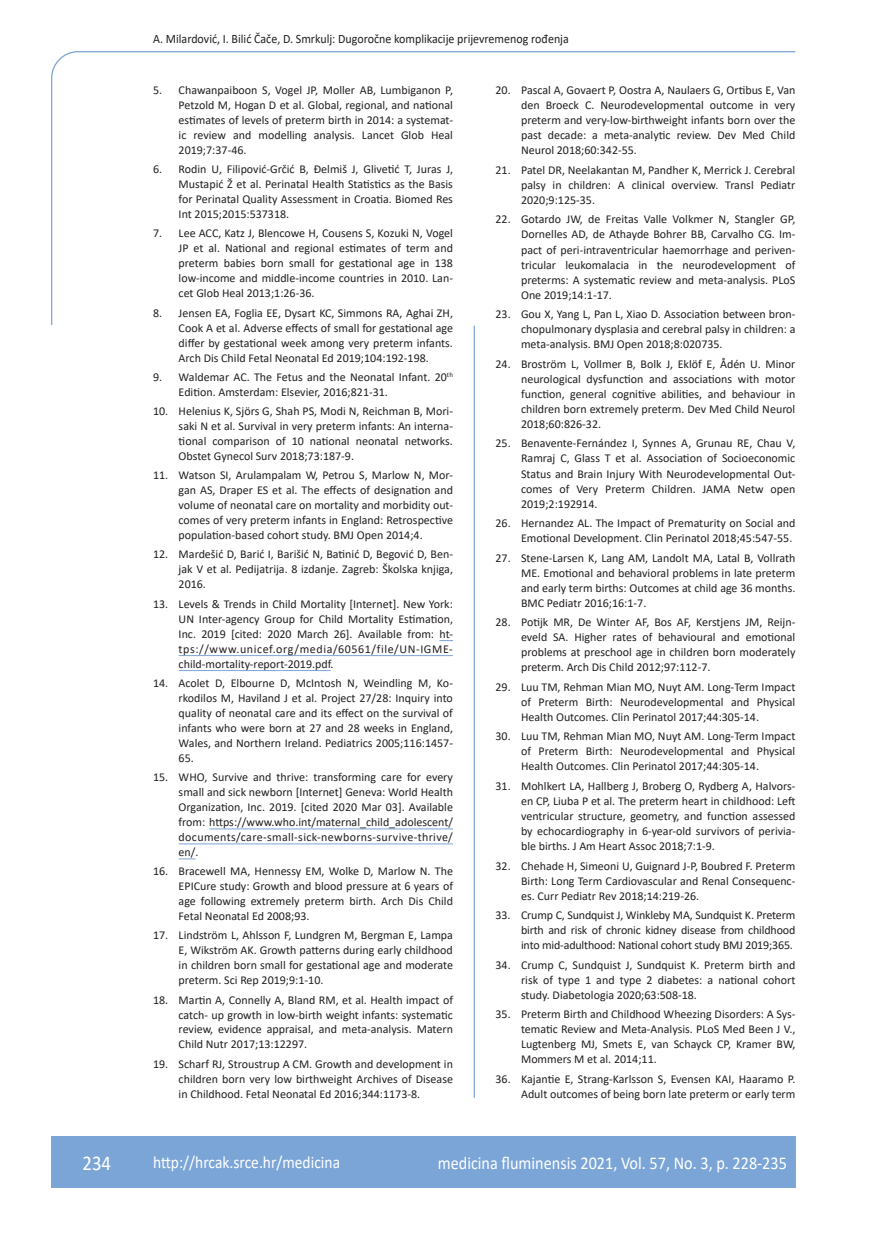
<style>
.page{position:relative;width:872px;height:1234px;background:#fff}
.page>*{position:absolute;margin:0;border:0;box-sizing:border-box;transform-origin:0 0}
.t1{font:21px "Calibri";color:#fff;scale:.9 1}
.t2{font:18px "Calibri";color:#fff;scale:.9 1}
.t3{font:17.25px "Calibri";color:#fff;scale:.9 1}
.glava{font:12.75px "Calibri";color:#231f20;scale:.94 1}
.literatura{font:12px/15px "Calibri";color:#231f20;text-align:justify}
</style>
<div class="page">
<svg style="left:51px;top:51px;width:745px;height:274px"></svg>
<hr style="left:473px;top:325px;width:2px;height:772px;background:#7ca5d7">
<div style="left:51px;top:1135px;width:744px;height:51px;background:#7ca5d7"></div>
<svg style="left:439px;top:640px;width:14px;height:1px"></svg>
<hr style="left:179px;top:655px;width:274px;height:1px;background:#7ca5d7">
<hr style="left:179px;top:670px;width:152px;height:1px;background:#7ca5d7">
<hr style="left:209px;top:828px;width:244px;height:1px;background:#7ca5d7">
<hr style="left:179px;top:843px;width:274px;height:1px;background:#7ca5d7">
<svg style="left:179px;top:858px;width:16px;height:1px"></svg>
<p class="glava" style="left:153px;top:29px;width:444px">A. Milardović, I. Bilić Čače, D. Smrkulj: Dugoročne komplikacije prijevremenog rođenja</p>
<p class="literatura" style="left:179px;top:82px;width:276px;text-indent:-26px">5. Chawanpaiboon S, Vogel JP, Moller AB, Lumbiganon P, Petzold M, Hogan D et al. Global, regional, and national estimates of levels of preterm birth in 2014: a systemat&shy;ic review and modelling analysis. Lancet Glob Heal 2019;7:37-46.</p>
<p class="literatura" style="left:179px;top:161px;width:276px;text-indent:-26px">6. Rodin U, Filipović-Grčić B, Đelmiš J, Glivetić T, Juras J, Mustapić Ž et al. Perinatal Health Statistics as the Basis for Perinatal Quality Assessment in Croatia. Biomed Res Int 2015;2015:537318.</p>
<p class="literatura" style="left:179px;top:226px;width:276px;text-indent:-26px">7. Lee ACC, Katz J, Blencowe H, Cousens S, Kozuki N, Vogel JP et al. National and regional estimates of term and preterm babies born small for gestational age in 138 low-income and middle-income countries in 2010. Lan&shy;cet Glob Heal 2013;1:26-36.</p>
<p class="literatura" style="left:179px;top:305px;width:276px;text-indent:-26px">8. Jensen EA, Foglia EE, Dysart KC, Simmons RA, Aghai ZH, Cook A et al. Adverse effects of small for gestational age differ by gestational week among very preterm infants.<br>Arch Dis Child Fetal Neonatal Ed 2019;104:192-198.</p>
<p class="literatura" style="left:179px;top:369px;width:276px;text-indent:-26px">9. Waldemar AC. The Fetus and the Neonatal Infant. 20<sup>th<br></sup>Edition. Amsterdam: Elsevier, 2016;821-31.</p>
<p class="literatura" style="left:179px;top:403px;width:276px;text-indent:-26px">10. Helenius K, Sjörs G, Shah PS, Modi N, Reichman B, Mori&shy;saki N et al. Survival in very preterm infants: An interna&shy;tional comparison of 10 national neonatal networks.<br>Obstet Gynecol Surv 2018;73:187-9.</p>
<p class="literatura" style="left:179px;top:467px;width:276px;text-indent:-26px">11. Watson SI, Arulampalam W, Petrou S, Marlow N, Mor&shy;gan AS, Draper ES et al. The effects of designation and volume of neonatal care on mortality and morbidity out&shy;comes of very preterm infants in England: Retrospective population-based cohort study. BMJ Open 2014;4.</p>
<p class="literatura" style="left:179px;top:546px;width:276px;text-indent:-26px">12. Mardešić D, Barić I, Barišić N, Batinić D, Begović D, Ben&shy;jak V et al. Pedijatrija. 8 izdanje. Zagreb: Školska knjiga, 2016.</p>
<p class="literatura" style="left:179px;top:595px;width:276px;text-indent:-26px">13. Levels &amp; Trends in Child Mortality [Internet]. New York:<br>UN Inter-agency Group for Child Mortality Estimation, Inc. 2019 [cited: 2020 March 26]. Available from: ht&shy;tps://www.unicef.org/media/60561/file/UN-IGME&shy;child-mortality-report-2019.pdf.</p>
<p class="literatura" style="left:179px;top:675px;width:276px;text-indent:-26px">14. Acolet D, Elbourne D, McIntosh N, Weindling M, Ko&shy;rkodilos M, Haviland J et al. Project 27/28: Inquiry into quality of neonatal care and its effect on the survival of infants who were born at 27 and 28 weeks in England, Wales, and Northern Ireland. Pediatrics 2005;116:1457- 65.</p>
<p class="literatura" style="left:179px;top:769px;width:276px;text-indent:-26px">15. WHO, Survive and thrive: transforming care for every small and sick newborn [Internet] Geneva: World Health Organization, Inc. 2019. [cited 2020 Mar 03]. Available from: https://www.who.int/maternal_child_adolescent/ documents/care-small-sick-newborns-survive-thrive/ en/.</p>
<p class="literatura" style="left:179px;top:863px;width:276px;text-indent:-26px">16. Bracewell MA, Hennessy EM, Wolke D, Marlow N. The EPICure study: Growth and blood pressure at 6 years of age following extremely preterm birth. Arch Dis Child Fetal Neonatal Ed 2008;93.</p>
<p class="literatura" style="left:179px;top:927px;width:276px;text-indent:-26px">17. Lindström L, Ahlsson F, Lundgren M, Bergman E, Lampa E, Wikström AK. Growth patterns during early childhood in children born small for gestational age and moderate preterm. Sci Rep 2019;9:1-10.</p>
<p class="literatura" style="left:179px;top:991px;width:276px;text-indent:-26px">18. Martin A, Connelly A, Bland RM, et al. Health impact of catch- up growth in low-birth weight infants: systematic review, evidence appraisal, and meta-analysis. Matern Child Nutr 2017;13:12297.</p>
<p class="literatura" style="left:179px;top:1055px;width:276px;text-indent:-26px">19. Scharf RJ, Stroustrup A CM. Growth and development in children born very low birthweight Archives of Disease in Childhood. Fetal Neonatal Ed 2016;344:1173-8.</p>
<p class="literatura" style="left:521px;top:82px;width:276px;text-indent:-26px">20. Pascal A, Govaert P, Oostra A, Naulaers G, Ortibus E, Van den Broeck C. Neurodevelopmental outcome in very preterm and very-low-birthweight infants born over the past decade: a meta-analytic review. Dev Med Child Neurol 2018;60:342-55.</p>
<p class="literatura" style="left:521px;top:162px;width:276px;text-indent:-26px">21. Patel DR, Neelakantan M, Pandher K, Merrick J. Cerebral palsy in children: A clinical overview. Transl Pediatr 2020;9:125-35.</p>
<p class="literatura" style="left:521px;top:211px;width:276px;text-indent:-26px">22. Gotardo JW, de Freitas Valle Volkmer N, Stangler GP, Dornelles AD, de Athayde Bohrer BB, Carvalho CG. Im&shy;pact of peri-intraventricular haemorrhage and periven&shy;tricular leukomalacia in the neurodevelopment of preterms: A systematic review and meta-analysis. PLoS One 2019;14:1-17.</p>
<p class="literatura" style="left:521px;top:306px;width:276px;text-indent:-26px">23. Gou X, Yang L, Pan L, Xiao D. Association between bron&shy;chopulmonary dysplasia and cerebral palsy in children: a meta-analysis. BMJ Open 2018;8:020735.</p>
<p class="literatura" style="left:521px;top:356px;width:276px;text-indent:-26px">24. Broström L, Vollmer B, Bolk J, Eklöf E, Ådén U. Minor neurological dysfunction and associations with motor function, general cognitive abilities, and behaviour in children born extremely preterm. Dev Med Child Neurol 2018;60:826-32.</p>
<p class="literatura" style="left:521px;top:435px;width:276px;text-indent:-26px">25. Benavente-Fernández I, Synnes A, Grunau RE, Chau V, Ramraj C, Glass T et al. Association of Socioeconomic Status and Brain Injury With Neurodevelopmental Out&shy;comes of Very Preterm Children. JAMA Netw open 2019;2:192914.</p>
<p class="literatura" style="left:495px;top:515px;width:301px;text-align:right">26. Hernandez AL. The Impact of Prematurity on Social and<br>Emotional Development. Clin Perinatol 2018;45:547-55.</p>
<p class="literatura" style="left:521px;top:549px;width:276px;text-indent:-26px">27. Stene-Larsen K, Lang AM, Landolt MA, Latal B, Vollrath ME. Emotional and behavioral problems in late preterm and early term births: Outcomes at child age 36 months.<br>BMC Pediatr 2016;16:1-7.</p>
<p class="literatura" style="left:521px;top:614px;width:276px;text-indent:-26px">28. Potijk MR, De Winter AF, Bos AF, Kerstjens JM, Reijn&shy;eveld SA. Higher rates of behavioural and emotional problems at preschool age in children born moderately preterm. Arch Dis Child 2012;97:112-7.</p>
<p class="literatura" style="left:521px;top:678px;width:276px;text-indent:-26px">29. Luu TM, Rehman Mian MO, Nuyt AM. Long-Term Impact of Preterm Birth: Neurodevelopmental and Physical Health Outcomes. Clin Perinatol 2017;44:305-14.</p>
<p class="literatura" style="left:521px;top:728px;width:276px;text-indent:-26px">30. Luu TM, Rehman Mian MO, Nuyt AM. Long-Term Impact of Preterm Birth: Neurodevelopmental and Physical Health Outcomes. Clin Perinatol 2017;44:305-14.</p>
<p class="literatura" style="left:521px;top:777px;width:276px;text-indent:-26px">31. Mohlkert LA, Hallberg J, Broberg O, Rydberg A, Halvors&shy;en CP, Liuba P et al. The preterm heart in childhood: Left ventricular structure, geometry, and function assessed by echocardiography in 6-year-old survivors of perivia&shy;ble births. J Am Heart Assoc 2018;7:1-9.</p>
<p class="literatura" style="left:521px;top:857px;width:276px;text-indent:-26px">32. Chehade H, Simeoni U, Guignard J-P, Boubred F. Preterm Birth: Long Term Cardiovascular and Renal Consequenc&shy;es. Curr Pediatr Rev 2018;14:219-26.</p>
<p class="literatura" style="left:521px;top:907px;width:276px;text-indent:-26px">33. Crump C, Sundquist J, Winkleby MA, Sundquist K. Preterm birth and risk of chronic kidney disease from childhood into mid-adulthood: National cohort study BMJ 2019;365.</p>
<p class="literatura" style="left:521px;top:956px;width:276px;text-indent:-26px">34. Crump C, Sundquist J, Sundquist K. Preterm birth and risk of type 1 and type 2 diabetes: a national cohort study. Diabetologia 2020;63:508-18.</p>
<p class="literatura" style="left:521px;top:1005px;width:276px;text-indent:-26px">35. Preterm Birth and Childhood Wheezing Disorders: A Sys&shy;tematic Review and Meta-Analysis. PLoS Med Been J V., Lugtenberg MJ, Smets E, van Schayck CP, Kramer BW, Mommers M et al. 2014;11.</p>
<p class="literatura" style="left:495px;top:1070px;width:301px;text-align:right">36. Kajantie E, Strang-Karlsson S, Evensen KAI, Haaramo P.<br>Adult outcomes of being born late preterm or early term</p>
<p class="t1" style="left:82px;top:1147px;width:33px">234</p>
<p class="t3" style="left:153px;top:1149px;width:209px">http://hrcak.srce.hr/medicina</p>
<p class="t2" style="left:438px;top:1149px;width:389px">medicina fluminensis 2021, Vol. 57, No. 3, p. 228-235</p>
</div>
